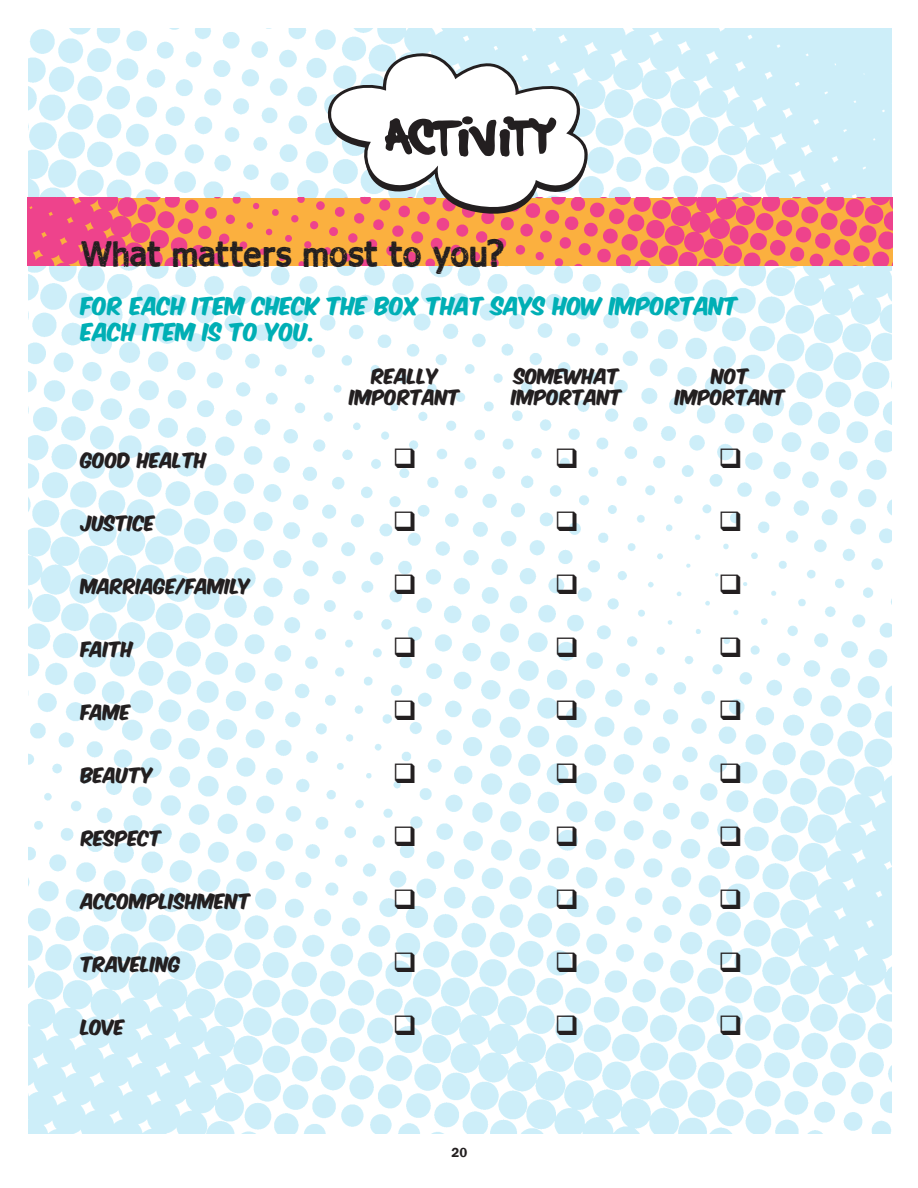
<style>
.page{position:relative;width:918px;height:1188px;background:#fff}
.page>*{position:absolute;margin:0;border:0;box-sizing:border-box;transform-origin:0 0}
.t1{font:90px "hardcore pen";color:#231f20}
.t2{font:36px "Good bye lullaby";letter-spacing:-.005em;color:#231f20}
.t3{font:21px/25.2px "Komika Axis";color:#00afb5}
.t4{font:18px "Komika Axis";color:#231f20}
.t5{font:600 13.5px "Franklin Gothic";color:#231f20}
</style>
<div class="page">
<img style="left:28px;top:28px;width:863px;height:1106px">
<img style="left:27px;top:198px;width:865px;height:68px">
<svg style="left:322px;top:52px;width:266px;height:168px"></svg>
<svg style="left:395px;top:449px;width:20px;height:19px"></svg>
<svg style="left:557px;top:449px;width:20px;height:19px"></svg>
<svg style="left:721px;top:449px;width:19px;height:19px"></svg>
<svg style="left:395px;top:512px;width:20px;height:19px"></svg>
<svg style="left:557px;top:512px;width:20px;height:19px"></svg>
<svg style="left:721px;top:512px;width:19px;height:19px"></svg>
<svg style="left:395px;top:575px;width:20px;height:19px"></svg>
<svg style="left:557px;top:575px;width:20px;height:19px"></svg>
<svg style="left:721px;top:575px;width:19px;height:19px"></svg>
<svg style="left:395px;top:638px;width:20px;height:19px"></svg>
<svg style="left:557px;top:638px;width:20px;height:19px"></svg>
<svg style="left:721px;top:638px;width:19px;height:19px"></svg>
<svg style="left:395px;top:701px;width:20px;height:19px"></svg>
<svg style="left:557px;top:701px;width:20px;height:19px"></svg>
<svg style="left:721px;top:701px;width:19px;height:19px"></svg>
<svg style="left:395px;top:764px;width:20px;height:19px"></svg>
<svg style="left:557px;top:764px;width:20px;height:19px"></svg>
<svg style="left:721px;top:764px;width:19px;height:19px"></svg>
<svg style="left:395px;top:827px;width:20px;height:19px"></svg>
<svg style="left:557px;top:827px;width:20px;height:19px"></svg>
<svg style="left:721px;top:827px;width:19px;height:19px"></svg>
<svg style="left:395px;top:890px;width:20px;height:19px"></svg>
<svg style="left:557px;top:890px;width:20px;height:19px"></svg>
<svg style="left:721px;top:890px;width:19px;height:19px"></svg>
<svg style="left:395px;top:953px;width:20px;height:19px"></svg>
<svg style="left:557px;top:953px;width:20px;height:19px"></svg>
<svg style="left:721px;top:953px;width:19px;height:19px"></svg>
<svg style="left:395px;top:1016px;width:20px;height:19px"></svg>
<svg style="left:557px;top:1016px;width:20px;height:19px"></svg>
<svg style="left:721px;top:1016px;width:19px;height:19px"></svg>
<h1 class="t1" style="left:385px;top:95px;width:173px">Activity</h1>
<p class="t2" style="left:81px;top:236px;width:425px">What matters most to you?</p>
<p class="t3" style="left:81px;top:296px;width:659px">FOR EACH ITEM CHECK THE BOX THAT SAYS HOW IMPORTANT<br>EACH ITEM IS TO YOU.</p>
<p class="t4" style="left:371px;top:367px;width:69px">REALLY</p>
<p class="t4" style="left:515px;top:367px;width:106px">SOMEWHAT</p>
<p class="t4" style="left:712px;top:367px;width:39px">NOT</p>
<p class="t4" style="left:350px;top:389px;width:112px">IMPORTANT</p>
<p class="t4" style="left:512px;top:389px;width:112px">IMPORTANT</p>
<p class="t4" style="left:675px;top:389px;width:112px">IMPORTANT</p>
<p class="t4" style="left:81px;top:452px;width:127px">GOOD HEALTH</p>
<p class="t4" style="left:81px;top:515px;width:76px">JUSTICE</p>
<p class="t4" style="left:81px;top:578px;width:171px">MARRIAGE/FAMILY</p>
<p class="t4" style="left:81px;top:641px;width:54px">FAITH</p>
<p class="t4" style="left:81px;top:704px;width:51px">FAME</p>
<p class="t4" style="left:81px;top:767px;width:74px">BEAUTY</p>
<p class="t4" style="left:81px;top:830px;width:82px">RESPECT</p>
<p class="t4" style="left:81px;top:893px;width:171px">ACCOMPLISHMENT</p>
<p class="t4" style="left:81px;top:956px;width:102px">TRAVELING</p>
<p class="t4" style="left:81px;top:1019px;width:45px">LOVE</p>
<p class="t5" style="left:452px;top:1144px;width:17px">20</p>
</div>
